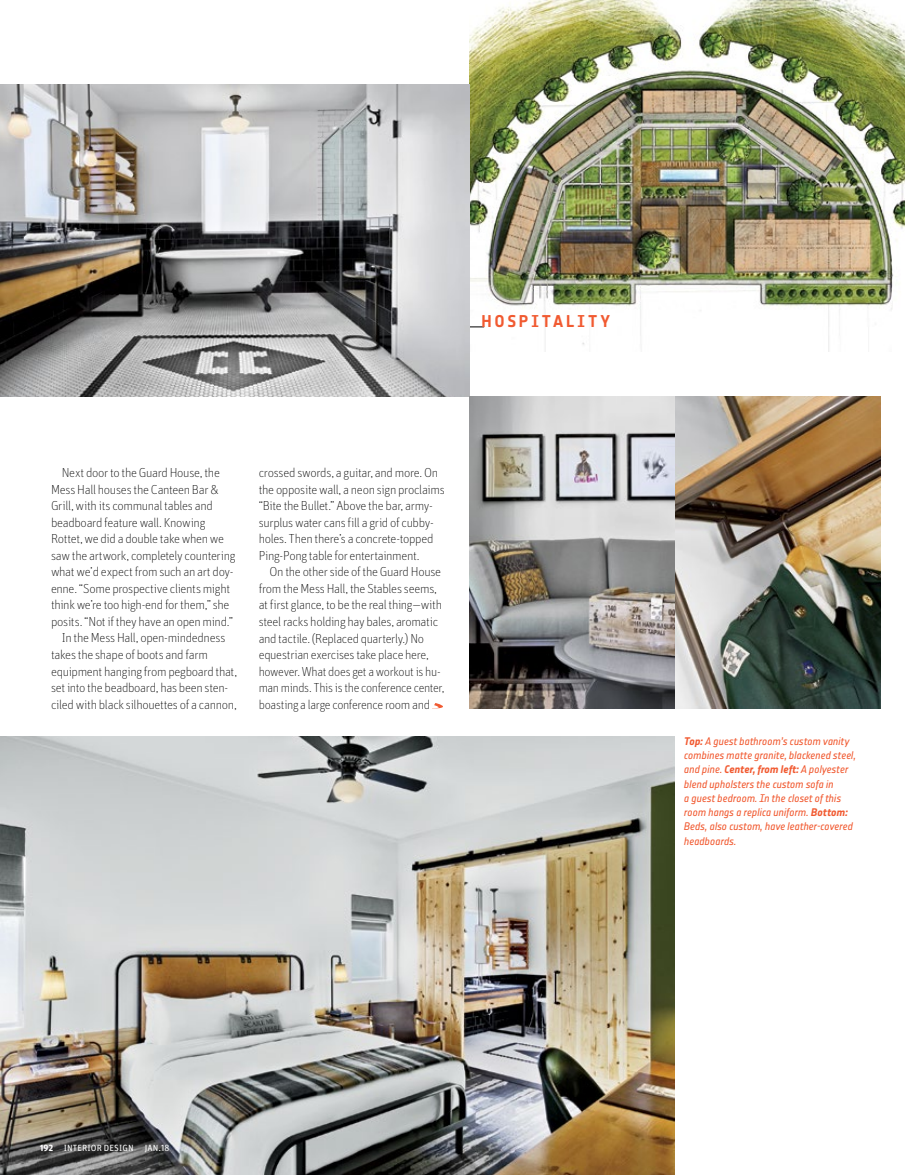
<style>
.page{position:relative;width:905px;height:1175px;background:#fff}
.page>*{position:absolute;margin:0;border:0;box-sizing:border-box;transform-origin:0 0}
.t1{font:16.8px "Notes Soft Bold Tf";letter-spacing:.17em;color:#f15a31}
.t2{font:100 13.2px/16.5px "Unit OT";letter-spacing:-.025em;color:#000}
.t3{font:10.8px/14.2px "Notes Regular Italic Tf";letter-spacing:-.01em;color:#f15a31}
.t4{font:9px "Unit Rounded OT";letter-spacing:.01em;color:#fff}
.s1{font-family:"Notes Bold Italic Tf"}
.s2{font-weight:700}
</style>
<div class="page">
<img style="left:470px;top:0;width:434px;height:351px">
<hr style="left:394px;top:327px;width:90px;height:1px;background:#000">
<img style="left:0;top:736px;width:674px;height:438px">
<img style="left:0;top:85px;width:470px;height:312px">
<img style="left:470px;top:397px;width:410px;height:311px">
<svg style="left:434px;top:703px;width:9px;height:5px"></svg>
<p class="t1" style="left:481px;top:312px;width:130px">HOSPITALITY</p>
<p class="t2" style="left:62px;top:465px;width:160px">Next door to the Guard House, the</p>
<p class="t2" style="left:51px;top:481px;width:169px">Mess Hall houses the Canteen Bar &amp;</p>
<p class="t2" style="left:51px;top:498px;width:163px">Grill, with its communal tables and</p>
<p class="t2" style="left:51px;top:514px;width:156px">beadboard feature wall. Knowing</p>
<p class="t2" style="left:51px;top:531px;width:175px">Rottet, we did a double take when we</p>
<p class="t2" style="left:51px;top:547px;width:186px">saw the artwork, completely countering</p>
<p class="t2" style="left:51px;top:564px;width:184px">what we’d expect from such an art doy-</p>
<p class="t2" style="left:51px;top:580px;width:181px">enne. “Some prospective clients might</p>
<p class="t2" style="left:51px;top:597px;width:180px">think we’re too high-end for them,” she</p>
<p class="t2" style="left:51px;top:613px;width:184px">posits. “Not if they have an open mind.”</p>
<p class="t2" style="left:62px;top:630px;width:165px">In the Mess Hall, open-mindedness</p>
<p class="t2" style="left:51px;top:646px;width:158px">takes the shape of boots and farm</p>
<p class="t2" style="left:51px;top:663px;width:188px">equipment hanging from pegboard that,</p>
<p class="t2" style="left:51px;top:679px;width:179px">set into the beadboard, has been sten-</p>
<p class="t2" style="left:51px;top:696px;width:187px">ciled with black silhouettes of a cannon,</p>
<p class="t2" style="left:259px;top:465px;width:188px">crossed swords, a guitar, and more. On the opposite wall, a neon sign proclaims “Bite the Bullet.” Above the bar, army&shy;surplus water cans fill a grid of cubby&shy;holes. Then there’s a concrete-topped Ping-Pong table for entertainment.</p>
<p class="t2" style="left:259px;top:564px;width:187px;text-indent:11px">On the other side of the Guard House from the Mess Hall, the Stables seems, at first glance, to be the real thing—with steel racks holding hay bales, aromatic and tactile. (Replaced quarterly.) No equestrian exercises take place here, however. What does get a workout is hu&shy;man minds. This is the conference center, boasting a large conference room and</p>
<p class="t3" style="left:683px;top:733px;width:173px"><span class="s1">Top:</span> A guest bathroom’s custom vanity combines matte granite, blackened steel, and pine. <span class="s1">Center, from left:</span> A polyester blend upholsters the custom sofa in<br>a guest bedroom. In the closet of this room hangs a replica uniform. <span class="s1">Bottom:<br></span>Beds, also custom, have leather-covered headboards.</p>
<p class="t4" style="left:40px;top:1142px;width:131px"><span class="s2">192</span> INTERIOR DESIGN JAN.18</p>
</div>
